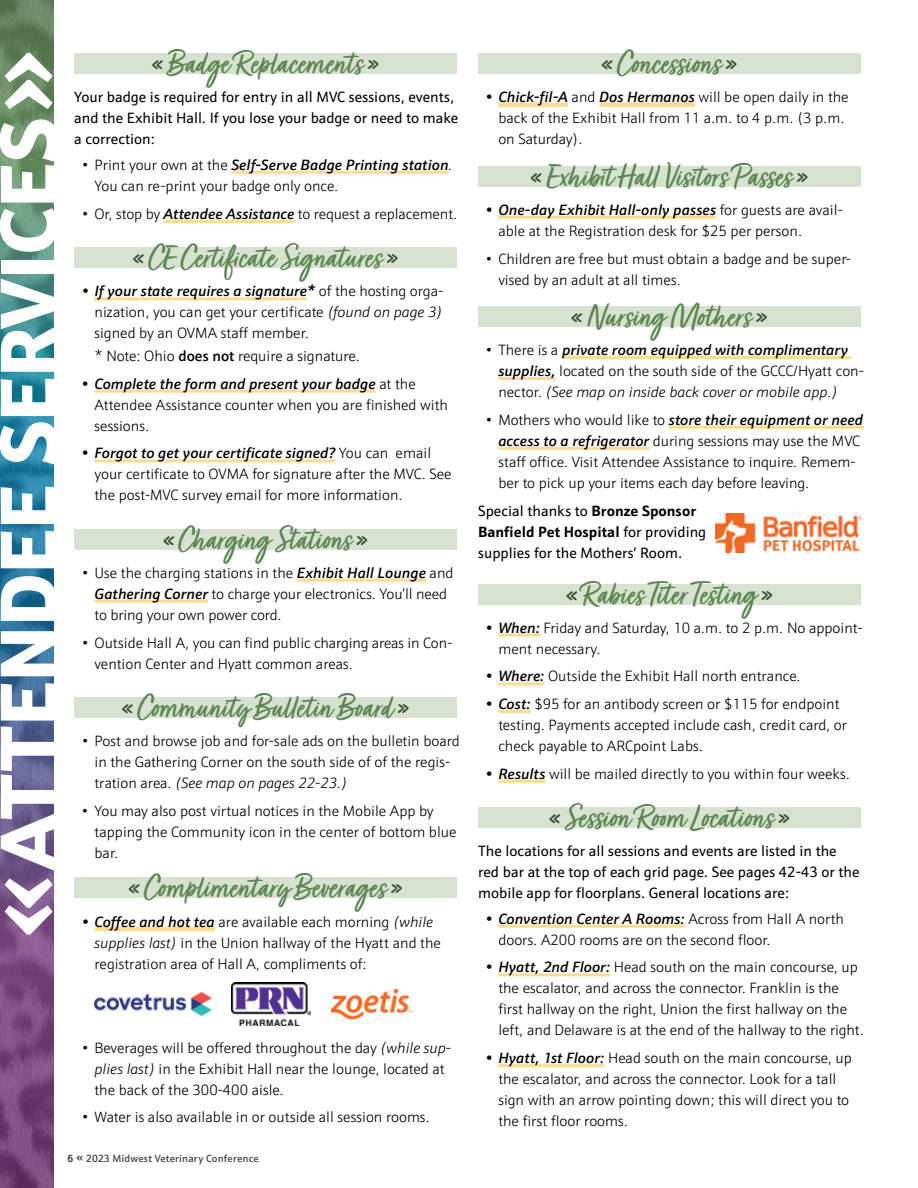
<style>
.page{position:relative;width:918px;height:1188px;background:#fff}
.page>*{position:absolute;margin:0;border:0;box-sizing:border-box;transform-origin:0 0}
.t1{font:900 81px "Schnebel Sans ME";letter-spacing:-.015em;color:#fff}
.t2{font:36px "Turbinado Pro";color:#5a8550}
.t3{font:300 15px/21px "Schnebel Sans ME";letter-spacing:-.01em;color:#000}
.t4{font:15px/21px "Schnebel Sans ME";color:#000}
.t5{font:500 10.5px "Schnebel Sans ME";letter-spacing:.01em;color:#464647}
.s1{color:#385332}
.s2{font-weight:500;font-style:italic}
.s3{font-style:italic}
.s4{font-weight:500}
.s5{font-weight:700}
.s6{font-size:15px}
</style>
<div class="page">
<svg style="left:0;top:0;width:54px;height:1188px;background:#526e87"></svg>
<svg style="left:5px;top:878px;width:48px;height:57px"></svg>
<svg style="left:5px;top:53px;width:48px;height:56px"></svg>
<hr style="left:231px;top:171px;width:217px;height:3px;background:#ffdb91">
<hr style="left:164px;top:220px;width:130px;height:3px;background:#ffdb91">
<svg style="left:94px;top:297px;width:5px;height:4px"></svg>
<hr style="left:99px;top:297px;width:208px;height:3px;background:#ffdb91">
<hr style="left:94px;top:390px;width:282px;height:3px;background:#ffdb91">
<hr style="left:94px;top:459px;width:241px;height:3px;background:#ffdb91">
<hr style="left:297px;top:579px;width:129px;height:3px;background:#ffdb91">
<hr style="left:94px;top:600px;width:114px;height:3px;background:#ffdb91">
<hr style="left:94px;top:927px;width:121px;height:4px;background:#ffdb91">
<div style="left:74px;top:53px;width:383px;height:21px;background:#d7e1d0"></div>
<div style="left:74px;top:248px;width:383px;height:20px;background:#d7e1d0"></div>
<div style="left:74px;top:529px;width:383px;height:20px;background:#d7e1d0"></div>
<div style="left:74px;top:697px;width:383px;height:20px;background:#d7e1d0"></div>
<div style="left:74px;top:878px;width:383px;height:20px;background:#d7e1d0"></div>
<img style="left:94px;top:992px;width:118px;height:24px">
<img style="left:231px;top:983px;width:79px;height:42px">
<img style="left:330px;top:989px;width:82px;height:31px">
<hr style="left:498px;top:103px;width:70px;height:4px;background:#ffdb91">
<hr style="left:599px;top:103px;width:96px;height:4px;background:#ffdb91">
<hr style="left:498px;top:216px;width:218px;height:3px;background:#ffdb91">
<hr style="left:562px;top:356px;width:290px;height:3px;background:#ffdb91">
<hr style="left:498px;top:377px;width:58px;height:3px;background:#ffdb91">
<hr style="left:669px;top:426px;width:195px;height:3px;background:#ffdb91">
<hr style="left:498px;top:447px;width:151px;height:3px;background:#ffdb91">
<hr style="left:498px;top:634px;width:42px;height:3px;background:#ffdb91">
<hr style="left:498px;top:682px;width:47px;height:3px;background:#ffdb91">
<hr style="left:498px;top:710px;width:33px;height:3px;background:#ffdb91">
<hr style="left:498px;top:780px;width:48px;height:3px;background:#ffdb91">
<hr style="left:498px;top:925px;width:187px;height:3px;background:#ffdb91">
<hr style="left:498px;top:973px;width:112px;height:3px;background:#ffdb91">
<hr style="left:498px;top:1064px;width:107px;height:3px;background:#ffdb91">
<div style="left:478px;top:53px;width:383px;height:21px;background:#d7e1d0"></div>
<div style="left:478px;top:166px;width:383px;height:20px;background:#d7e1d0"></div>
<div style="left:478px;top:306px;width:383px;height:21px;background:#d7e1d0"></div>
<div style="left:478px;top:584px;width:383px;height:20px;background:#d7e1d0"></div>
<div style="left:478px;top:807px;width:383px;height:21px;background:#d7e1d0"></div>
<img style="left:715px;top:513px;width:145px;height:40px">
<h1 class="t1" style="left:-44px;top:869px;width:753px;rotate:-90deg">ATTENDEE SERVICES</h1>
<h2 class="t2" style="left:151px;top:44px;width:230px"><span class="s1">«</span>Badge Replacements<span class="s1">»</span></h2>
<p class="t4" style="left:74px;top:87px;width:386px">Your badge is required for entry in all MVC sessions, events, and the Exhibit Hall. If you lose your badge or need to make a correction:</p>
<p class="t3" style="left:95px;top:154px;width:359px;line-height:21.6px;text-indent:-14px">• Print your own at the <span class="s2">Self-Serve Badge Printing station</span>.<br>You can re-print your badge only once.</p>
<p class="t3" style="left:81px;top:204px;width:378px">• Or, stop by <span class="s2">Attendee Assistance</span> to request a replacement.</p>
<h2 class="t2" style="left:132px;top:238px;width:268px"><span class="s1">«</span>CE Certificate Signatures<span class="s1">»</span></h2>
<p class="t3" style="left:94px;top:281px;width:350px;text-align:justify;text-indent:-13px"><span class="s2">• If your state requires a signature*</span> of the hosting orga&shy;nization, you can get your certificate <span class="s3">(found on page 3) </span>signed by an OVMA staff member.</p>
<p class="t3" style="left:94px;top:346px;width:267px">* Note: Ohio <span class="s4">does not</span> require a signature.</p>
<p class="t3" style="left:94px;top:373px;width:355px;text-indent:-14px"><span class="s2">• Complete the form and present your badge</span> at the<br>Attendee Assistance counter when you are finished with sessions.</p>
<p class="t3" style="left:94px;top:443px;width:359px;text-indent:-14px"><span class="s2">• Forgot to get your certificate signed?</span> You can email your certificate to OVMA for signature after the MVC. See the post-MVC survey email for more information.</p>
<h2 class="t2" style="left:163px;top:519px;width:207px"><span class="s1">«</span>Charging Stations<span class="s1">»</span></h2>
<p class="t3" style="left:94px;top:562px;width:361px;text-indent:-14px">• Use the charging stations in the <span class="s2">Exhibit Hall Lounge</span> and<br><span class="s2">Gathering Corner</span> to charge your electronics. You’ll need to bring your own power cord.</p>
<p class="t3" style="left:94px;top:632px;width:360px;text-indent:-13px">• Outside Hall A, you can find public charging areas in Con&shy;vention Center and Hyatt common areas.</p>
<h2 class="t2" style="left:121px;top:688px;width:290px"><span class="s1">«</span>Community Bulletin Board<span class="s1">»</span></h2>
<p class="t3" style="left:94px;top:730px;width:367px;text-indent:-13px">• Post and browse job and for-sale ads on the bulletin board in the Gathering Corner on the south side of of the regis&shy;tration area. <span class="s3">(See map on pages 22-23.)</span></p>
<p class="t3" style="left:94px;top:800px;width:364px;text-indent:-14px">• You may also post virtual notices in the Mobile App by tapping the Community icon in the center of bottom blue bar.</p>
<h2 class="t2" style="left:128px;top:868px;width:276px"><span class="s1">«</span>Complimentary Beverages<span class="s1">»</span></h2>
<p class="t3" style="left:94px;top:911px;width:348px;text-indent:-14px"><span class="s2">• Coffee and hot tea</span> are available each morning <span class="s3">(while supplies last)</span> in the Union hallway of the Hyatt and the registration area of Hall A, compliments of:</p>
<p class="t3" style="left:94px;top:1037px;width:358px;text-indent:-14px">• Beverages will be offered throughout the day <span class="s3">(while sup&shy;plies last)</span> in the Exhibit Hall near the lounge, located at the back of the 300-400 aisle.</p>
<p class="t3" style="left:81px;top:1107px;width:350px">• Water is also available in or outside all session rooms.</p>
<p class="t5" style="left:68px;top:1150px;width:193px"><span class="s5">6</span> <span class="s6">«</span> 2023 Midwest Veterinary Conference</p>
<h2 class="t2" style="left:601px;top:44px;width:138px"><span class="s1">«</span>Concessions<span class="s1">»</span></h2>
<p class="t3" style="left:498px;top:87px;width:352px;text-indent:-14px"><span class="s2">• Chick-fil-A</span> and <span class="s2">Dos Hermanos</span> will be open daily in the back of the Exhibit Hall from 11 a.m. to 4 p.m. (3 p.m. on Saturday).</p>
<h2 class="t2" style="left:530px;top:157px;width:280px"><span class="s1">«</span>Exhibit Hall Visitors Passes<span class="s1">»</span></h2>
<p class="t3" style="left:498px;top:199px;width:346px;text-indent:-14px"><span class="s2">• One-day Exhibit Hall-only passes</span> for guests are avail&shy;able at the Registration desk for $25 per person.</p>
<p class="t3" style="left:498px;top:248px;width:354px;text-indent:-14px">• Children are free but must obtain a badge and be super&shy;vised by an adult at all times.</p>
<h2 class="t2" style="left:571px;top:297px;width:198px"><span class="s1">«</span>Nursing Mothers<span class="s1">»</span></h2>
<p class="t3" style="left:498px;top:340px;width:367px;text-indent:-14px">• There is a <span class="s2">private room equipped with complimentary supplies,</span> located on the south side of the GCCC/Hyatt con&shy;nector. <span class="s3">(See map on inside back cover or mobile app.)</span></p>
<p class="t3" style="left:498px;top:409px;width:366px;text-indent:-14px">• Mothers who would like to <span class="s2">store their equipment or need access to a refrigerator</span> during sessions may use the MVC staff office. Visit Attendee Assistance to inquire. Remem&shy;ber to pick up your items each day before leaving.</p>
<p class="t4" style="left:478px;top:500px;width:230px">Special thanks to <span class="s5">Bronze Sponsor<br>Banfield Pet Hospital</span> for providing supplies for the Mothers’ Room.</p>
<h2 class="t2" style="left:566px;top:574px;width:209px"><span class="s1">«</span>Rabies Titer Testing<span class="s1">»</span></h2>
<p class="t3" style="left:498px;top:617px;width:366px;text-indent:-14px"><span class="s2">• When:</span> Friday and Saturday, 10 a.m. to 2 p.m. No appoint&shy;ment necessary.</p>
<p class="t3" style="left:485px;top:666px;width:317px"><span class="s2">• Where:</span> Outside the Exhibit Hall north entrance.</p>
<p class="t3" style="left:498px;top:694px;width:350px;text-indent:-14px"><span class="s2">• Cost:</span> $95 for an antibody screen or $115 for endpoint testing. Payments accepted include cash, credit card, or check payable to ARCpoint Labs.</p>
<p class="t3" style="left:485px;top:763px;width:367px"><span class="s2">• Results</span> will be mailed directly to you within four weeks.</p>
<h2 class="t2" style="left:549px;top:798px;width:243px"><span class="s1">«</span>Session Room Locations<span class="s1">»</span></h2>
<p class="t4" style="left:478px;top:841px;width:383px">The locations for all sessions and events are listed in the red bar at the top of each grid page. See pages 42-43 or the mobile app for floorplans. General locations are:</p>
<p class="t3" style="left:498px;top:908px;width:347px;text-indent:-14px"><span class="s2">• Convention Center A Rooms:</span> Across from Hall A north doors. A200 rooms are on the second floor.</p>
<p class="t3" style="left:498px;top:957px;width:367px;text-indent:-14px"><span class="s2">• Hyatt, 2nd Floor:</span> Head south on the main concourse, up the escalator, and across the connector. Franklin is the first hallway on the right, Union the first hallway on the left, and Delaware is at the end of the hallway to the right.</p>
<p class="t3" style="left:498px;top:1048px;width:355px;text-indent:-14px"><span class="s2">• Hyatt, 1st Floor:</span> Head south on the main concourse, up the escalator, and across the connector. Look for a tall sign with an arrow pointing down; this will direct you to the first floor rooms.</p>
</div>
